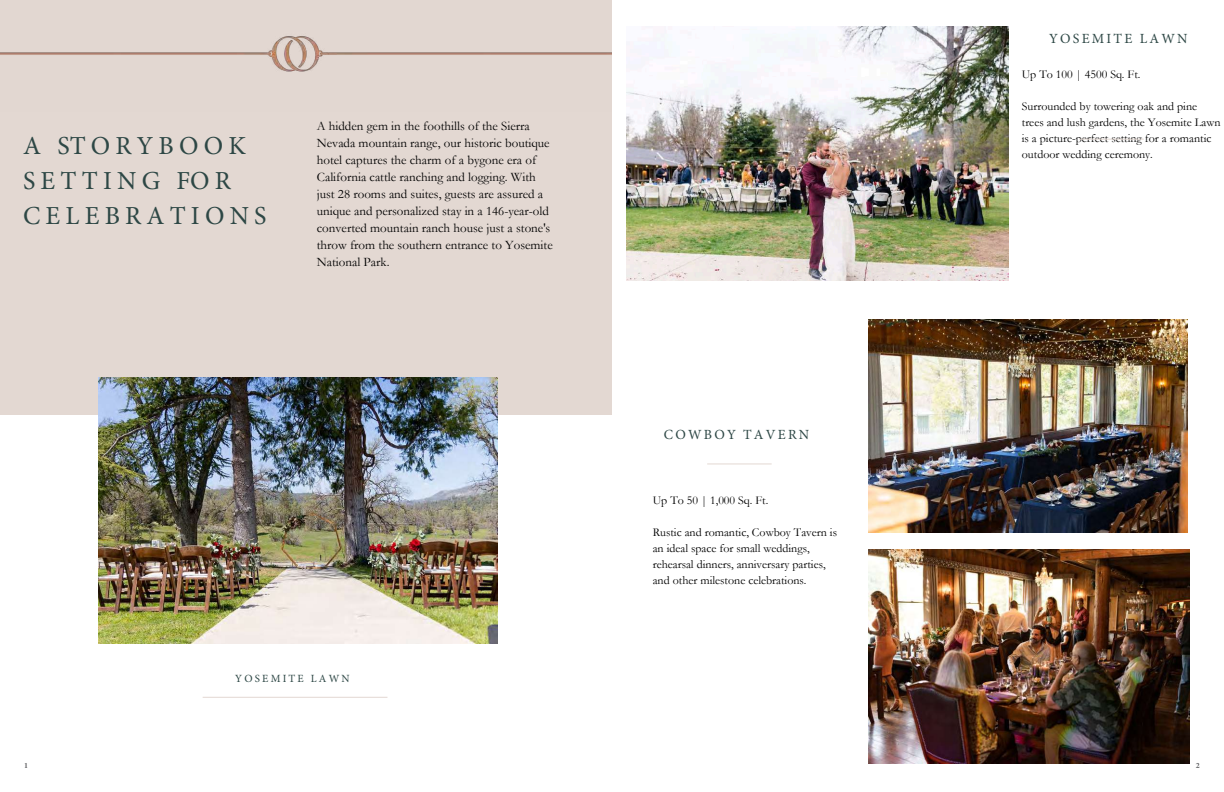
<style>
.page{position:relative;width:1224px;height:792px;background:#fff}
.page>*{position:absolute;margin:0;border:0;box-sizing:border-box;transform-origin:0 0}
.t1{font:26px/35px "Minion Pro";letter-spacing:.2em;color:#2d4745}
.t2{font:14px "Minion Pro";letter-spacing:.155em;color:#2d4745}
.t3{font:13px/17px "Garamond";color:#000}
.t4{font:12px/16px "Garamond";color:#000}
.t5{font:11px "Minion Pro";letter-spacing:.2em;color:#2d4745}
.t6{font:700 8px "Minion Pro";color:#636466}
</style>
<div class="page">
<div style="left:0;top:0;width:612px;height:415px;background:#e3d8d2"></div>
<hr style="left:203px;top:696px;width:184px;height:2px;background:#e3d8d2">
<img style="left:99px;top:378px;width:399px;height:266px">
<img style="left:0;top:36px;width:612px;height:36px">
<hr style="left:707px;top:463px;width:65px;height:1px;background:#e3d8d2">
<img style="left:627px;top:26px;width:381px;height:255px">
<img style="left:868px;top:320px;width:320px;height:213px">
<hr style="left:1079px;top:139px;width:65px;height:1px;background:#e3d8d2">
<img style="left:868px;top:550px;width:321px;height:214px">
<h1 class="t1" style="left:23px;top:128px;width:245px">A STORYBOOK<br>SETTING FOR<br>CELEBRATIONS</h1>
<p class="t3" style="left:317px;top:117px;width:238px">A hidden gem in the foothills of the Sierra Nevada mountain range, our historic boutique hotel captures the charm of a bygone era of California cattle ranching and logging. With just 28 rooms and suites, guests are assured a unique and personalized stay in a 146-year-old converted mountain ranch house just a stone's throw from the southern entrance to Yosemite National Park.</p>
<p class="t5" style="left:235px;top:671px;width:116px">YOSEMITE LAWN</p>
<p class="t2" style="left:664px;top:425px;width:147px">COWBOY TAVERN</p>
<p class="t4" style="left:653px;top:492px;width:117px">Up To 50 | 1,000 Sq. Ft.</p>
<p class="t4" style="left:653px;top:524px;width:186px">Rustic and romantic, Cowboy Tavern is an ideal space for small weddings, rehearsal dinners, anniversary parties, and other milestone celebrations.</p>
<p class="t2" style="left:1049px;top:29px;width:140px">YOSEMITE LAWN</p>
<p class="t4" style="left:1022px;top:66px;width:120px">Up To 100 | 4500 Sq. Ft.</p>
<p class="t4" style="left:1022px;top:98px;width:200px">Surrounded by towering oak and pine trees and lush gardens, the Yosemite Lawn is a picture-perfect setting for a romantic outdoor wedding ceremony.</p>
<p class="t6" style="left:24px;top:760px;width:5px">1</p>
<p class="t6" style="left:1196px;top:760px;width:5px">2</p>
</div>
